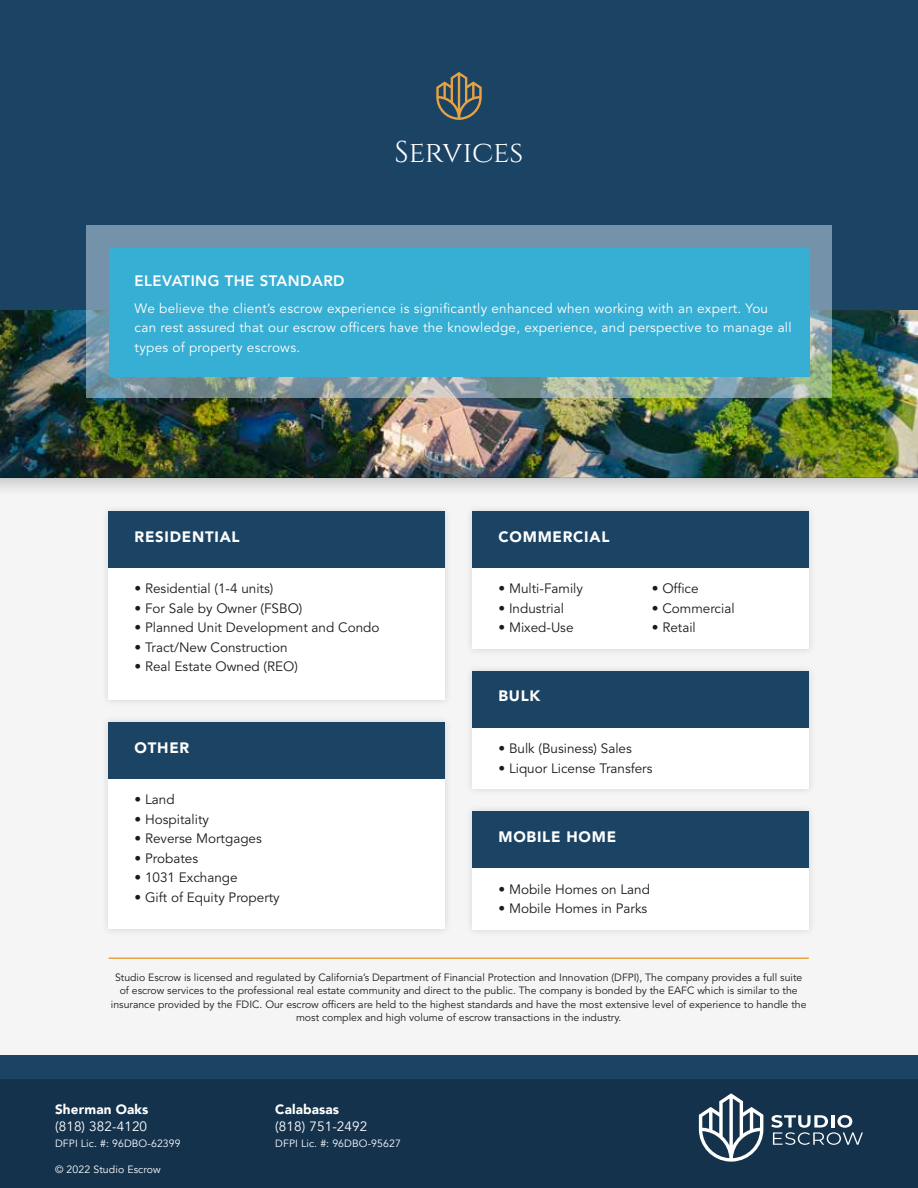
<style>
.page{position:relative;width:918px;height:1188px;background:#fff}
.page>*{position:absolute;margin:0;border:0;box-sizing:border-box;transform-origin:0 0}
.t1{font:30px "Cinzel";color:#fff}
.t2{font:900 15px "Avenir LT Std";letter-spacing:.05em;color:#fff}
.t3{font:800 15px "Avenir LT Std";letter-spacing:.03em;color:#fff}
.t4{font:13.5px "Avenir LT Std";color:#1c1b1b}
.t5{font:13.5px/19.5px "Avenir LT Std";letter-spacing:.02em;color:#fff}
.t6{font:13.5px "Avenir";letter-spacing:.01em;color:#fff}
.t7{font:900 13.5px "Avenir";letter-spacing:.01em;color:#fff}
.t8{font:10.5px/13.5px "Avenir LT Std";color:#1c1b1b;text-align:center}
.t9{font:10.5px "Avenir";letter-spacing:.01em;color:#fff}
</style>
<div class="page">
<div style="left:0;top:1054px;width:918px;height:134px;background:#1b4364"></div>
<div style="left:0;top:1079px;width:918px;height:109px;background:#14324c"></div>
<svg style="left:771px;top:1115px;width:92px;height:30px"></svg>
<svg style="left:699px;top:1093px;width:64px;height:69px"></svg>
<div style="left:0;top:477px;width:918px;height:578px;background:#f5f5f5"></div>
<div style="left:101px;top:504px;width:351px;height:203px;background:#1c1b1b;opacity:.15"></div>
<div style="left:109px;top:512px;width:336px;height:187px;background:#fff"></div>
<div style="left:465px;top:504px;width:351px;height:153px;background:#1c1b1b;opacity:.15"></div>
<div style="left:473px;top:512px;width:336px;height:137px;background:#fff"></div>
<div style="left:465px;top:664px;width:351px;height:132px;background:#efefef"></div>
<div style="left:473px;top:671px;width:336px;height:118px;background:#fff"></div>
<div style="left:465px;top:804px;width:351px;height:133px;background:#1c1b1b;opacity:.15"></div>
<div style="left:473px;top:812px;width:336px;height:117px;background:#fff"></div>
<div style="left:101px;top:715px;width:351px;height:222px;background:#1c1b1b;opacity:.15"></div>
<div style="left:109px;top:723px;width:336px;height:206px;background:#fff"></div>
<div style="left:109px;top:512px;width:336px;height:56px;background:#1b4364"></div>
<div style="left:473px;top:512px;width:336px;height:56px;background:#1b4364"></div>
<div style="left:473px;top:671px;width:336px;height:56px;background:#1b4364"></div>
<div style="left:473px;top:812px;width:336px;height:56px;background:#1b4364"></div>
<div style="left:109px;top:723px;width:336px;height:56px;background:#1b4364"></div>
<div style="left:0;top:0;width:918px;height:313px;background:#1b4364"></div>
<img style="left:0;top:310px;width:918px;height:168px">
<svg style="left:86px;top:226px;width:746px;height:172px;background:#7f9aa3"></svg>
<div style="left:109px;top:248px;width:700px;height:129px;background:#37aed3"></div>
<svg style="left:436px;top:72px;width:46px;height:48px"></svg>
<hr style="left:109px;top:957px;width:700px;height:2px;background:#e5a245">
<svg style="left:0;top:478px;width:918px;height:12px"></svg>
<h1 class="t1" style="left:395px;top:135px;width:130px">Services</h1>
<h2 class="t3" style="left:135px;top:272px;width:212px">ELEVATING THE STANDARD</h2>
<p class="t5" style="left:135px;top:299px;width:659px">We believe the client’s escrow experience is significantly enhanced when working with an expert. You can rest assured that our escrow officers have the knowledge, experience, and perspective to manage all types of property escrows.</p>
<h2 class="t2" style="left:135px;top:527px;width:106px">RESIDENTIAL</h2>
<h2 class="t2" style="left:499px;top:527px;width:112px">COMMERCIAL</h2>
<p class="t4" style="left:135px;top:581px;width:140px">• Residential (1-4 units)</p>
<p class="t4" style="left:135px;top:601px;width:169px">• For Sale by Owner (FSBO)</p>
<p class="t4" style="left:135px;top:620px;width:246px">• Planned Unit Development and Condo</p>
<p class="t4" style="left:135px;top:640px;width:154px">• Tract/New Construction</p>
<p class="t4" style="left:135px;top:659px;width:165px">• Real Estate Owned (REO)</p>
<p class="t4" style="left:499px;top:581px;width:86px">• Multi-Family</p>
<p class="t4" style="left:499px;top:600px;width:67px">• Industrial</p>
<p class="t4" style="left:499px;top:620px;width:77px">• Mixed-Use</p>
<h2 class="t2" style="left:499px;top:687px;width:43px">BULK</h2>
<p class="t4" style="left:652px;top:581px;width:48px">• Office</p>
<p class="t4" style="left:652px;top:600px;width:84px">• Commercial</p>
<p class="t4" style="left:652px;top:620px;width:45px">• Retail</p>
<h2 class="t2" style="left:135px;top:738px;width:56px">OTHER</h2>
<p class="t4" style="left:135px;top:792px;width:42px">• Land</p>
<p class="t4" style="left:135px;top:812px;width:76px">• Hospitality</p>
<p class="t4" style="left:135px;top:831px;width:129px">• Reverse Mortgages</p>
<p class="t4" style="left:135px;top:851px;width:65px">• Probates</p>
<p class="t4" style="left:135px;top:870px;width:105px">• 1031 Exchange</p>
<p class="t4" style="left:135px;top:890px;width:147px">• Gift of Equity Property</p>
<p class="t4" style="left:499px;top:741px;width:135px">• Bulk (Business) Sales</p>
<p class="t4" style="left:499px;top:760px;width:155px">• Liquor License Transfers</p>
<h2 class="t2" style="left:499px;top:827px;width:119px">MOBILE HOME</h2>
<p class="t4" style="left:499px;top:881px;width:153px">• Mobile Homes on Land</p>
<p class="t4" style="left:499px;top:901px;width:150px">• Mobile Homes in Parks</p>
<p class="t8" style="left:111px;top:971px;width:697px">Studio Escrow is licensed and regulated by California’s Department of Financial Protection and Innovation (DFPI), The company provides a full suite of escrow services to the professional real estate community and direct to the public. The company is bonded by the EAFC which is similar to the insurance provided by the FDIC. Our escrow officers are held to the highest standards and have the most extensive level of experience to handle the most complex and high volume of escrow transactions in the industry.</p>
<p class="t7" style="left:55px;top:1098px;width:95px">Sherman Oaks</p>
<p class="t6" style="left:55px;top:1118px;width:94px">(818) 382-4120</p>
<p class="t9" style="left:55px;top:1137px;width:127px">DFPI Lic. #: 96DBO-62399</p>
<p class="t9" style="left:55px;top:1163px;width:107px">© 2022 Studio Escrow</p>
<p class="t7" style="left:275px;top:1098px;width:65px">Calabasas</p>
<p class="t6" style="left:275px;top:1118px;width:94px">(818) 751-2492</p>
<p class="t9" style="left:275px;top:1137px;width:127px">DFPI Lic. #: 96DBO-95627</p>
</div>
